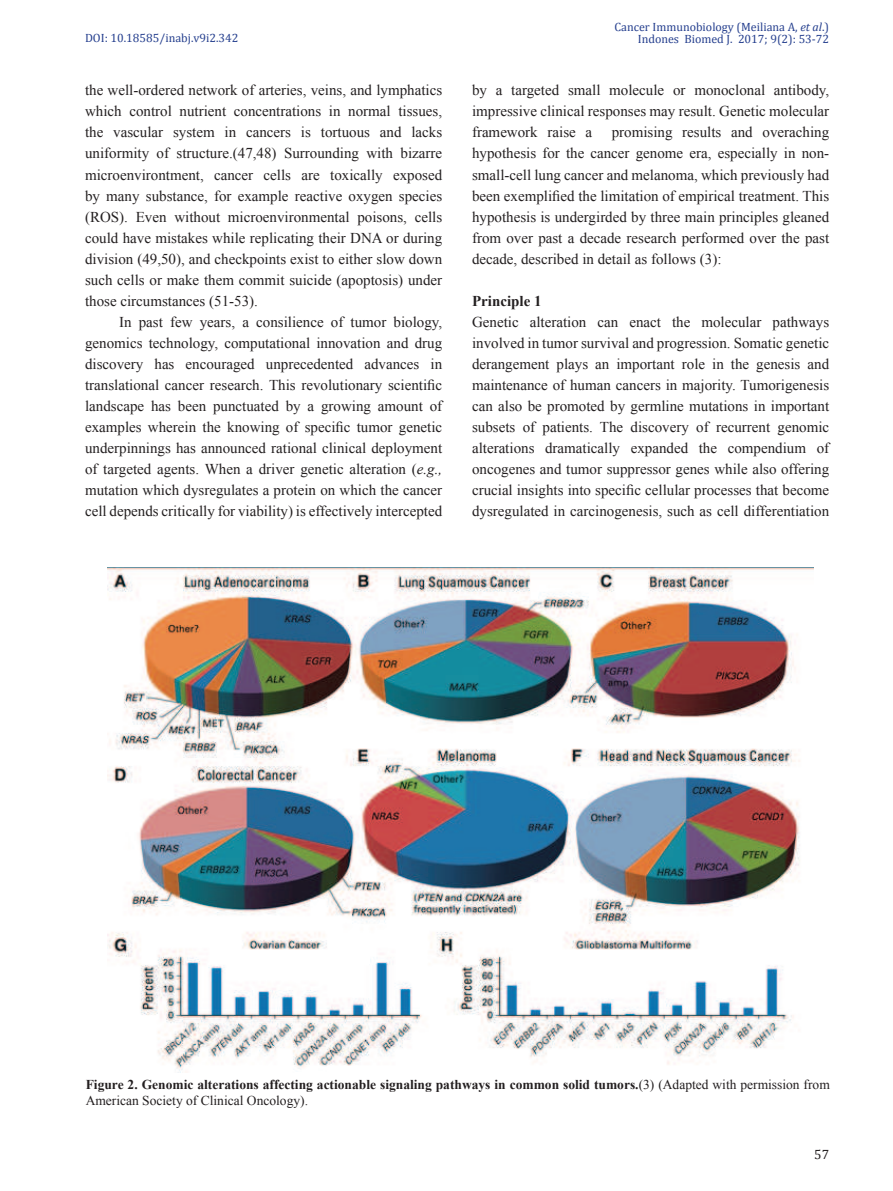
<style>
.page{position:relative;width:893px;height:1191px;background:#fff}
.page>*{position:absolute;margin:0;border:0;box-sizing:border-box;transform-origin:0 0}
.t1{font:15px/21px "Times New Roman";color:#231f20;text-align:justify}
.t2{font:700 15px "Times New Roman";color:#231f20}
.t3{font:700 13.5px/16.5px "Times New Roman";color:#231f20}
.t4{font:13.5px "Cambria";color:#231f20}
.t5{font:12px "Cambria";color:#253f8e}
.s1{font-style:italic}
.s2{font-weight:400}
</style>
<div class="page">
<img style="left:107px;top:568px;width:706px;height:504px">
<p class="t5" style="left:614px;top:22px;width:216px">Cancer Immunobiology (Meiliana A, <span class="s1">et al</span>.)</p>
<p class="t5" style="left:85px;top:34px;width:155px">DOI: 10.18585/inabj.v9i2.342</p>
<p class="t5" style="left:638px;top:34px;width:193px">Indones Biomed J. 2017; 9(2): 53-72</p>
<p class="t1" style="left:85px;top:81px;width:359px">the well-ordered network of arteries, veins, and lymphatics which control nutrient concentrations in normal tissues, the vascular system in cancers is tortuous and lacks uniformity of structure.(47,48) Surrounding with bizarre microenvirontment, cancer cells are toxically exposed by many substance, for example reactive oxygen species (ROS). Even without microenvironmental poisons, cells could have mistakes while replicating their DNA or during division (49,50), and checkpoints exist to either slow down such cells or make them commit suicide (apoptosis) under those circumstances (51-53).</p>
<p class="t1" style="left:85px;top:312px;width:359px;text-indent:34px">In past few years, a consilience of tumor biology, genomics technology, computational innovation and drug discovery has encouraged unprecedented advances in translational cancer research. This revolutionary scientific landscape has been punctuated by a growing amount of examples wherein the knowing of specific tumor genetic underpinnings has announced rational clinical deployment of targeted agents. When a driver genetic alteration (<span class="s1">e.g., </span>mutation which dysregulates a protein on which the cancer cell depends critically for viability) is effectively intercepted</p>
<p class="t1" style="left:472px;top:81px;width:359px">by a targeted small molecule or monoclonal antibody, impressive clinical responses may result. Genetic molecular framework raise a</p>
<p class="t1" style="left:472px;top:123px;width:359px;text-indent:140px">promising results and overaching hypothesis for the cancer genome era, especially in non&shy;small-cell lung cancer and melanoma, which previously had been exemplified the limitation of empirical treatment. This hypothesis is undergirded by three main principles gleaned from over past a decade research performed over the past decade, described in detail as follows (3):</p>
<p class="t2" style="left:472px;top:295px;width:71px">Principle 1</p>
<p class="t1" style="left:472px;top:312px;width:359px">Genetic alteration can enact the molecular pathways involved in tumor survival and progression. Somatic genetic derangement plays an important role in the genesis and maintenance of human cancers in majority. Tumorigenesis can also be promoted by germline mutations in important subsets of patients. The discovery of recurrent genomic alterations dramatically expanded the compendium of oncogenes and tumor suppressor genes while also offering crucial insights into specific cellular processes that become dysregulated in carcinogenesis, such as cell differentiation</p>
<p class="t3" style="left:86px;top:1077px;width:746px">Figure 2. Genomic alterations affecting actionable signaling pathways in common solid tumors.<span class="s2">(3) (Adapted with permission from<br>American Society of Clinical Oncology).</span></p>
<p class="t4" style="left:814px;top:1146px;width:16px">57</p>
</div>
